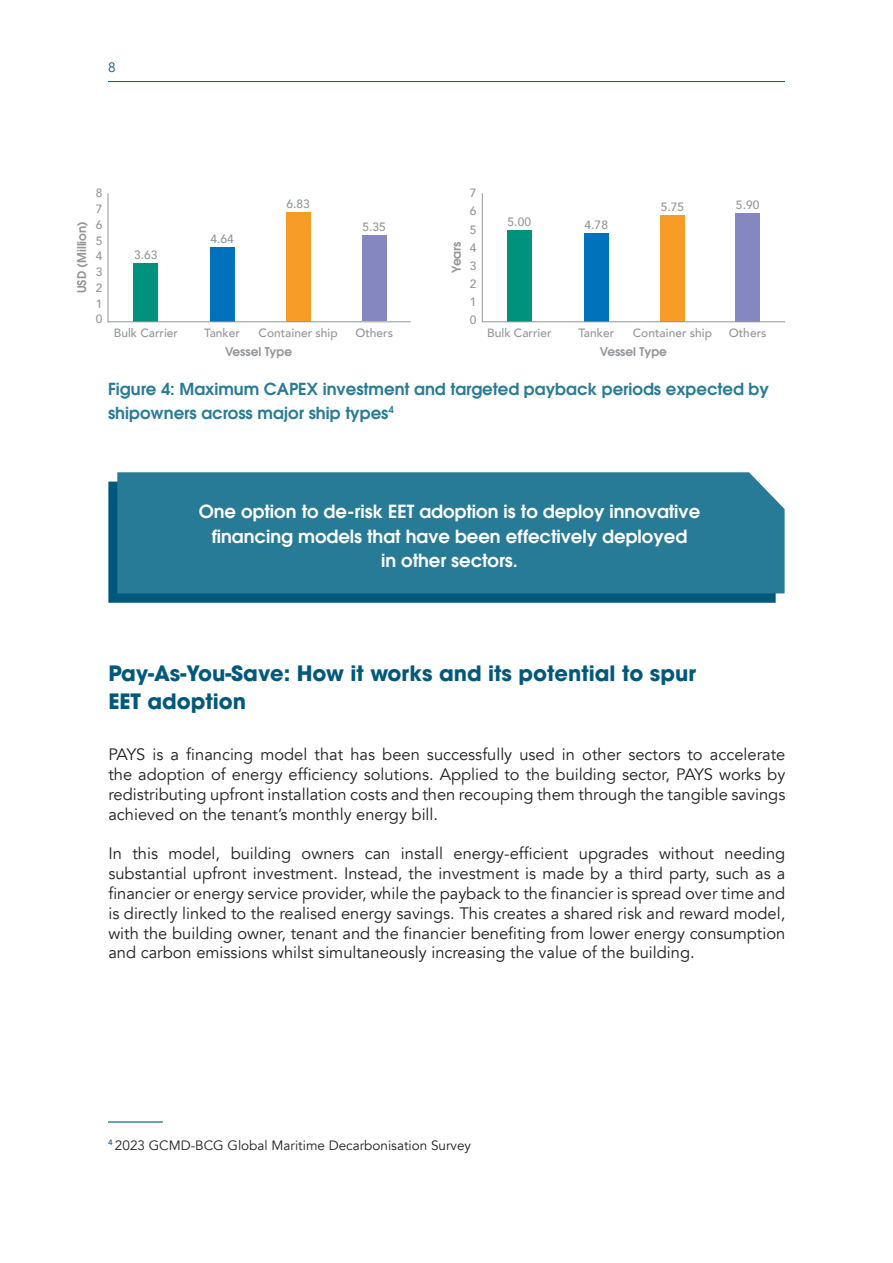
<style>
.page{position:relative;width:893px;height:1263px;background:#fff}
.page>*{position:absolute;margin:0;border:0;box-sizing:border-box;transform-origin:0 0}
.t1{font:700 21px/28.5px "Avant Garde";color:#00597d}
.t2{font:600 18px/24.6px "Avant Garde CE";color:#fff;text-align:center}
.t3{font:16.5px/19.8px "Avenir";color:#231f20;text-align:justify}
.t4{font:600 16.5px/24px "Avant Garde CE";color:#287b96}
.t5{font:13.5px "Avenir";color:#231f20}
.t6{font:13.5px "Avenir";color:#00597d}
.t7{font:500 12px "Avenir";color:#939598}
.t8{font:600 12px "Avant Garde CE";color:#939598}
</style>
<div class="page">
<hr style="left:108px;top:81px;width:677px;height:1px;background:#00597d">
<svg style="left:108px;top:482px;width:668px;height:121px;background:#085e81"></svg>
<div style="left:117px;top:472px;width:668px;height:121px;background:#287b96"></div>
<hr style="left:108px;top:1121px;width:55px;height:1px;background:#00597d">
<svg style="left:107px;top:193px;width:304px;height:129px"></svg>
<svg style="left:482px;top:193px;width:303px;height:129px"></svg>
<p class="t6" style="left:108px;top:59px;width:9px">8</p>
<p class="t8" style="left:74px;top:293px;width:73px;rotate:-90deg">USD (Million)</p>
<p class="t7" style="left:96px;top:183px;width:8px">8</p>
<p class="t7" style="left:96px;top:198px;width:8px">7</p>
<p class="t7" style="left:96px;top:214px;width:8px">6</p>
<p class="t7" style="left:96px;top:230px;width:8px">5</p>
<p class="t7" style="left:96px;top:246px;width:8px">4</p>
<p class="t7" style="left:96px;top:261px;width:8px">3</p>
<p class="t7" style="left:96px;top:277px;width:8px">2</p>
<p class="t7" style="left:96px;top:293px;width:8px">1</p>
<p class="t7" style="left:96px;top:309px;width:8px">0</p>
<p class="t7" style="left:134px;top:244px;width:25px">3.63</p>
<p class="t7" style="left:114px;top:322px;width:66px">Bulk Carrier</p>
<p class="t7" style="left:210px;top:228px;width:25px">4.64</p>
<p class="t7" style="left:286px;top:193px;width:25px">6.83</p>
<p class="t7" style="left:363px;top:217px;width:25px">5.35</p>
<p class="t8" style="left:449px;top:273px;width:32px;rotate:-90deg">Years</p>
<p class="t7" style="left:470px;top:183px;width:8px">7</p>
<p class="t7" style="left:470px;top:201px;width:8px">6</p>
<p class="t7" style="left:470px;top:219px;width:8px">5</p>
<p class="t7" style="left:470px;top:237px;width:8px">4</p>
<p class="t7" style="left:470px;top:255px;width:8px">3</p>
<p class="t7" style="left:470px;top:273px;width:8px">2</p>
<p class="t7" style="left:470px;top:292px;width:8px">1</p>
<p class="t7" style="left:470px;top:310px;width:8px">0</p>
<p class="t7" style="left:508px;top:212px;width:25px">5.00</p>
<p class="t7" style="left:585px;top:215px;width:25px">4.78</p>
<p class="t7" style="left:661px;top:196px;width:25px">5.75</p>
<p class="t7" style="left:736px;top:194px;width:25px">5.90</p>
<p class="t7" style="left:204px;top:322px;width:37px">Tanker</p>
<p class="t7" style="left:259px;top:322px;width:81px">Container ship</p>
<p class="t7" style="left:355px;top:322px;width:39px">Others</p>
<p class="t7" style="left:578px;top:322px;width:37px">Tanker</p>
<p class="t7" style="left:633px;top:322px;width:81px">Container ship</p>
<p class="t7" style="left:729px;top:322px;width:39px">Others</p>
<p class="t7" style="left:487px;top:322px;width:66px">Bulk Carrier</p>
<p class="t8" style="left:225px;top:343px;width:69px">Vessel Type</p>
<p class="t8" style="left:600px;top:343px;width:69px">Vessel Type</p>
<p class="t4" style="left:108px;top:376px;width:663px">Figure 4: Maximum CAPEX investment and targeted payback periods expected by shipowners across major ship types<sup>4</sup></p>
<p class="t2" style="left:199px;top:499px;width:503px">One option to de-risk EET adoption is to deploy innovative financing models that have been effectively deployed<br>in other sectors.</p>
<p class="t1" style="left:108px;top:658px;width:589px">Pay-As-You-Save: How it works and its potential to spur<br>EET adoption</p>
<p class="t3" style="left:108px;top:745px;width:678px">PAYS is a financing model that has been successfully used in other sectors to accelerate the adoption of energy efficiency solutions. Applied to the building sector, PAYS works by redistributing upfront installation costs and then recouping them through the tangible savings achieved on the tenant’s monthly energy bill.</p>
<p class="t3" style="left:108px;top:844px;width:678px">In this model, building owners can install energy-efficient upgrades without needing substantial upfront investment. Instead, the investment is made by a third party, such as a financier or energy service provider, while the payback to the financier is spread over time and is directly linked to the realised energy savings. This creates a shared risk and reward model, with the building owner, tenant and the financier benefiting from lower energy consumption and carbon emissions whilst simultaneously increasing the value of the building.</p>
<p class="t5" style="left:108px;top:1137px;width:365px"><sup>4</sup> 2023 GCMD-BCG Global Maritime Decarbonisation Survey</p>
</div>
